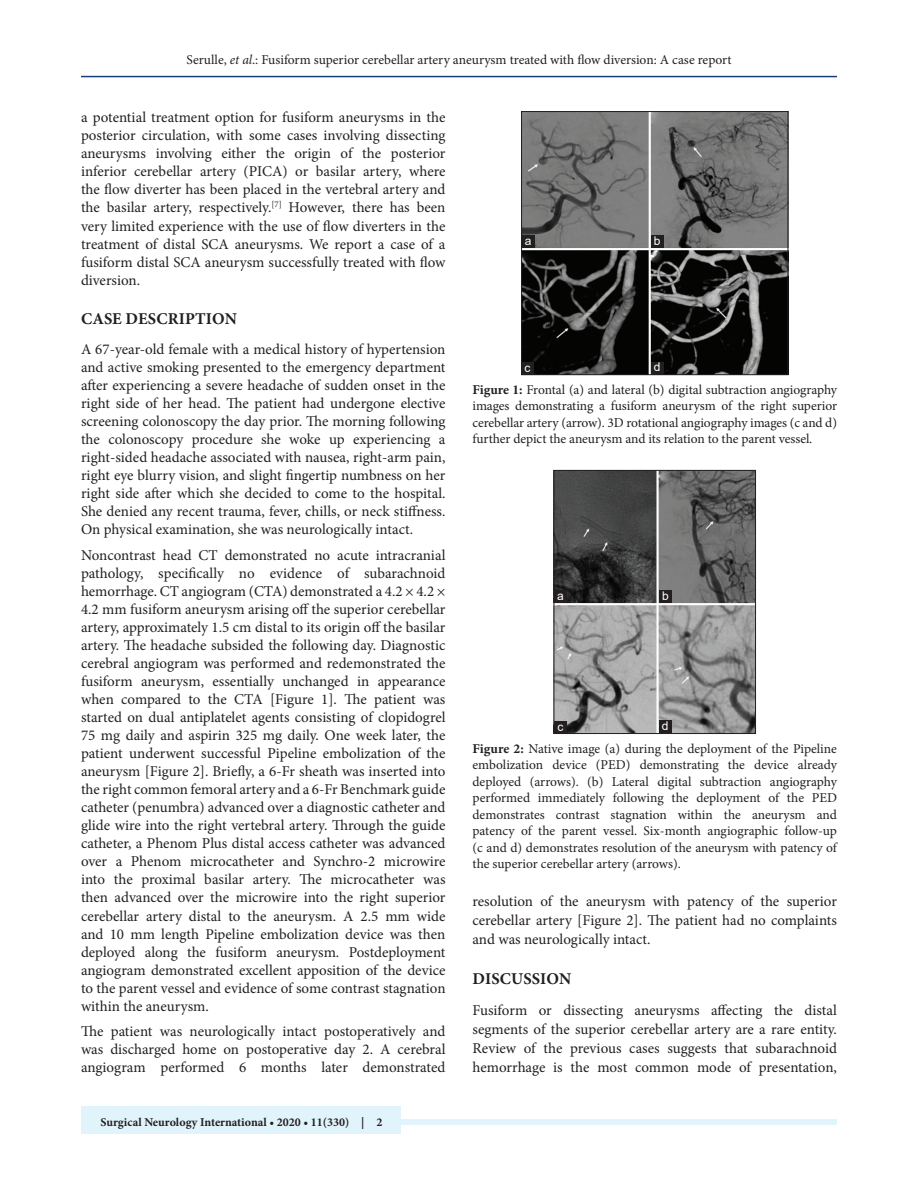
<style>
.page{position:relative;width:918px;height:1188px;background:#fff}
.page>*{position:absolute;margin:0;border:0;box-sizing:border-box;transform-origin:0 0}
.t1{font:700 16.5px "Minion Pro";letter-spacing:.01em;color:#231f20}
.TX{font:15px/18px "Minion Pro";color:#231f20;text-align:justify}
.FGC{font:13.5px/16.5px "Minion Pro";letter-spacing:-.005em;color:#231f20;text-align:justify}
.JF{font:700 12px "Minion Pro";color:#231f20}
.LABEL{font:12px "Arial";color:#fff}
.s1{font-style:italic}
.s2{font-weight:700}
</style>
<div class="page">
<hr style="left:81px;top:76px;width:756px;height:1px;background:#164077">
<div style="left:81px;top:1119px;width:756px;height:6px;background:#e1f4fc"></div>
<div style="left:81px;top:1106px;width:319px;height:28px;background:#e1f4fc"></div>
<img style="left:523px;top:113px;width:263px;height:260px">
<div style="left:521px;top:111px;width:267px;height:264px;border:1px solid #231f20"></div>
<div style="left:522px;top:235px;width:12px;height:13px;background:#231f20"></div>
<div style="left:521px;top:362px;width:13px;height:13px;background:#231f20"></div>
<div style="left:651px;top:362px;width:12px;height:13px;background:#231f20"></div>
<div style="left:651px;top:235px;width:12px;height:13px;background:#231f20"></div>
<img style="left:556px;top:472px;width:198px;height:260px">
<div style="left:554px;top:470px;width:202px;height:264px;border:1px solid #231f20"></div>
<div style="left:659px;top:721px;width:13px;height:12px;background:#231f20"></div>
<div style="left:659px;top:590px;width:13px;height:13px;background:#231f20"></div>
<div style="left:554px;top:590px;width:13px;height:13px;background:#231f20"></div>
<div style="left:554px;top:721px;width:13px;height:13px;background:#231f20"></div>
<p class="FGC" style="left:186px;top:51px;width:547px">Serulle, <span class="s1">et al</span>.: Fusiform superior cerebellar artery aneurysm treated with flow diversion: A case report</p>
<p class="TX" style="left:81px;top:109px;width:366px">a potential treatment option for fusiform aneurysms in the posterior circulation, with some cases involving dissecting aneurysms involving either the origin of the posterior inferior cerebellar artery (PICA) or basilar artery, where the flow diverter has been placed in the vertebral artery and the basilar artery, respectively.<sup>[7]</sup> However, there has been very limited experience with the use of flow diverters in the treatment of distal SCA aneurysms. We report a case of a fusiform distal SCA aneurysm successfully treated with flow diversion.</p>
<h1 class="t1" style="left:81px;top:307px;width:157px">CASE DESCRIPTION</h1>
<p class="TX" style="left:81px;top:340px;width:366px">A 67-year-old female with a medical history of hypertension and active smoking presented to the emergency department after experiencing a severe headache of sudden onset in the right side of her head. The patient had undergone elective screening colonoscopy the day prior. The morning following the colonoscopy procedure she woke up experiencing a right-sided headache associated with nausea, right-arm pain, right eye blurry vision, and slight fingertip numbness on her right side after which she decided to come to the hospital.<br>She denied any recent trauma, fever, chills, or neck stiffness.<br>On physical examination, she was neurologically intact.</p>
<p class="TX" style="left:81px;top:546px;width:366px">Noncontrast head CT demonstrated no acute intracranial pathology, specifically no evidence of subarachnoid hemorrhage. CT angiogram (CTA) demonstrated a 4.2 × 4.2 × 4.2 mm fusiform aneurysm arising off the superior cerebellar artery, approximately 1.5 cm distal to its origin off the basilar artery. The headache subsided the following day. Diagnostic cerebral angiogram was performed and redemonstrated the fusiform aneurysm, essentially unchanged in appearance when compared to the CTA [Figure 1]. The patient was started on dual antiplatelet agents consisting of clopidogrel 75 mg daily and aspirin 325 mg daily. One week later, the patient underwent successful Pipeline embolization of the aneurysm [Figure 2]. Briefly, a 6-Fr sheath was inserted into the right common femoral artery and a 6-Fr Benchmark guide catheter (penumbra) advanced over a diagnostic catheter and glide wire into the right vertebral artery. Through the guide catheter, a Phenom Plus distal access catheter was advanced over a Phenom microcatheter and Synchro-2 microwire into the proximal basilar artery. The microcatheter was then advanced over the microwire into the right superior cerebellar artery distal to the aneurysm. A 2.5 mm wide and 10 mm length Pipeline embolization device was then deployed along the fusiform aneurysm. Postdeployment angiogram demonstrated excellent apposition of the device to the parent vessel and evidence of some contrast stagnation within the aneurysm.</p>
<p class="TX" style="left:81px;top:1023px;width:366px">The patient was neurologically intact postoperatively and was discharged home on postoperative day 2. A cerebral angiogram performed 6 months later demonstrated</p>
<p class="JF" style="left:100px;top:1113px;width:284px">Surgical Neurology International • 2020 • 11(330) | 2</p>
<p class="LABEL" style="left:525px;top:233px;width:8px">a</p>
<p class="LABEL" style="left:654px;top:232px;width:8px">b</p>
<p class="LABEL" style="left:525px;top:359px;width:7px">c</p>
<p class="LABEL" style="left:654px;top:359px;width:8px">d</p>
<p class="FGC" style="left:472px;top:381px;width:366px"><span class="s2">Figure 1:</span> Frontal (a) and lateral (b) digital subtraction angiography images demonstrating a fusiform aneurysm of the right superior cerebellar artery (arrow). 3D rotational angiography images (c and d) further depict the aneurysm and its relation to the parent vessel.</p>
<p class="LABEL" style="left:557px;top:587px;width:8px">a</p>
<p class="LABEL" style="left:662px;top:587px;width:8px">b</p>
<p class="LABEL" style="left:557px;top:718px;width:7px">c</p>
<p class="LABEL" style="left:662px;top:718px;width:8px">d</p>
<p class="FGC" style="left:472px;top:740px;width:366px"><span class="s2">Figure 2:</span> Native image (a) during the deployment of the Pipeline embolization device (PED) demonstrating the device already deployed (arrows). (b) Lateral digital subtraction angiography performed immediately following the deployment of the PED demonstrates contrast stagnation within the aneurysm and patency of the parent vessel. Six-month angiographic follow-up (c and d) demonstrates resolution of the aneurysm with patency of the superior cerebellar artery (arrows).</p>
<p class="TX" style="left:472px;top:892px;width:366px;line-height:19px">resolution of the aneurysm with patency of the superior cerebellar artery [Figure 2]. The patient had no complaints and was neurologically intact.</p>
<h1 class="t1" style="left:473px;top:967px;width:100px">DISCUSSION</h1>
<p class="TX" style="left:472px;top:1001px;width:366px;line-height:19px">Fusiform or dissecting aneurysms affecting the distal segments of the superior cerebellar artery are a rare entity.<br>Review of the previous cases suggests that subarachnoid hemorrhage is the most common mode of presentation,</p>
</div>
